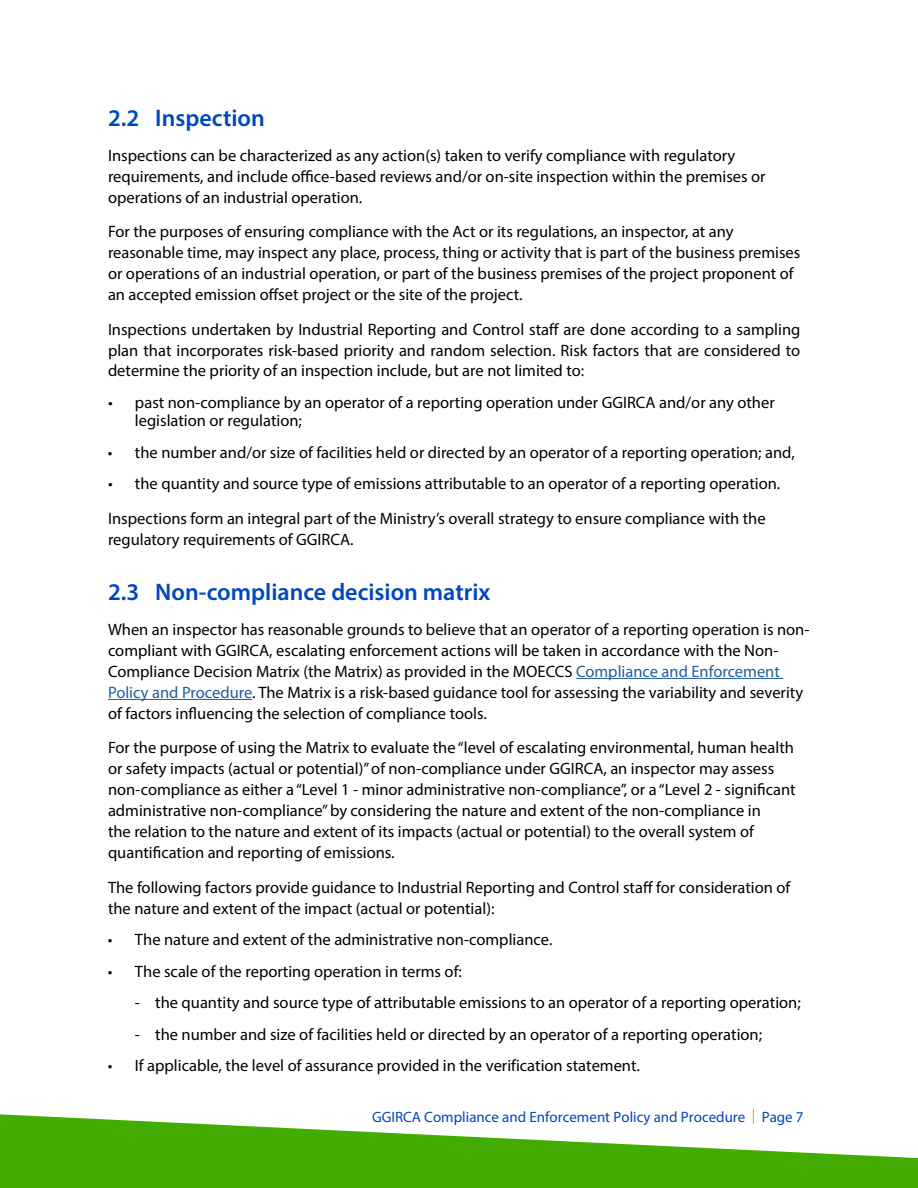
<style>
.page{position:relative;width:918px;height:1188px;background:#fff}
.page>*{position:absolute;margin:0;border:0;box-sizing:border-box;transform-origin:0 0}
.t1{font:600 24px "Myriad Pro";color:#0046bc}
.t2{font:16.5px/21px "Myriad Pro";color:#000}
.t3{font:15px "Myriad Pro";color:#0046bc}
.s1{color:#215e9e}
.s2{color:#df9a00}
</style>
<div class="page">
<svg style="left:0;top:1114px;width:918px;height:74px;fill:#42ac01"></svg>
<hr style="left:576px;top:678px;width:207px;height:1px;background:#215e9e">
<hr style="left:108px;top:699px;width:144px;height:1px;background:#215e9e">
<h1 class="t1" style="left:108px;top:103px;width:158px">2.2 Inspection</h1>
<p class="t2" style="left:108px;top:144px;width:659px">Inspections can be characterized as any action(s) taken to verify compliance with regulatory requirements, and include office-based reviews and/or on-site inspection within the premises or operations of an industrial operation.</p>
<p class="t2" style="left:108px;top:221px;width:694px">For the purposes of ensuring compliance with the Act or its regulations, an inspector, at any reasonable time, may inspect any place, process, thing or activity that is part of the business premises or operations of an industrial operation, or part of the business premises of the project proponent of an accepted emission offset project or the site of the project.</p>
<p class="t2" style="left:108px;top:318px;width:694px;text-align:justify">Inspections undertaken by Industrial Reporting and Control staff are done according to a sampling plan that incorporates risk-based priority and random selection. Risk factors that are considered to determine the priority of an inspection include, but are not limited to:</p>
<p class="t2" style="left:135px;top:393px;width:641px;line-height:18px;text-indent:-27px">• past non-compliance by an operator of a reporting operation under GGIRCA and/or any other legislation or regulation;</p>
<p class="t2" style="left:108px;top:441px;width:688px">• the number and/or size of facilities held or directed by an operator of a reporting operation; and,</p>
<p class="t2" style="left:108px;top:466px;width:674px;line-height:34.5px">• the quantity and source type of emissions attributable to an operator of a reporting operation.<br>Inspections form an integral part of the Ministry’s overall strategy to ensure compliance with the</p>
<p class="t2" style="left:108px;top:528px;width:247px">regulatory requirements of GGIRCA.</p>
<h1 class="t1" style="left:108px;top:577px;width:384px">2.3 Non-compliance decision matrix</h1>
<p class="t2" style="left:108px;top:619px;width:703px">When an inspector has reasonable grounds to believe that an operator of a reporting operation is non&shy;compliant with GGIRCA, escalating enforcement actions will be taken in accordance with the Non-Compliance Decision Matrix (the Matrix) as provided in the MOECCS <span class="s1">Compliance and Enforcement Policy and Procedure</span>. The Matrix is a risk-based guidance tool for assessing the variability and severity of factors influencing the selection of compliance tools.</p>
<p class="t2" style="left:108px;top:737px;width:689px">For the purpose of using the Matrix to evaluate the “level of escalating environmental, human health or safety impacts (actual or potential)” of non-compliance under GGIRCA, an inspector may assess non-compliance as either a “Level 1 - minor administrative non-compliance”, or a “Level 2 - significant administrative non-compliance” by considering the nature and extent of the non-compliance in<br>the relation to the nature and extent of its impacts (actual or potential) to the overall system of quantification and reporting of emissions.</p>
<p class="t2" style="left:108px;top:877px;width:684px">The following factors provide guidance to Industrial Reporting and Control staff for consideration of the nature and extent of the impact (actual or potential):</p>
<p class="t2" style="left:108px;top:929px;width:446px">• The nature and extent of the administrative non-compliance.</p>
<p class="t2" style="left:108px;top:961px;width:355px">• The scale of the reporting operation in terms of:</p>
<p class="t2" style="left:135px;top:991px;width:667px">- the quantity and source type of attributable emissions to an operator of a reporting operation;</p>
<p class="t2" style="left:135px;top:1024px;width:629px">- the number and size of facilities held or directed by an operator of a reporting operation;</p>
<p class="t2" style="left:108px;top:1055px;width:534px">• If applicable, the level of assurance provided in the verification statement.</p>
<p class="t3" style="left:372px;top:1107px;width:433px">GGIRCA Compliance and Enforcement Policy and Procedure <span class="s2">|</span> Page 7</p>
</div>
